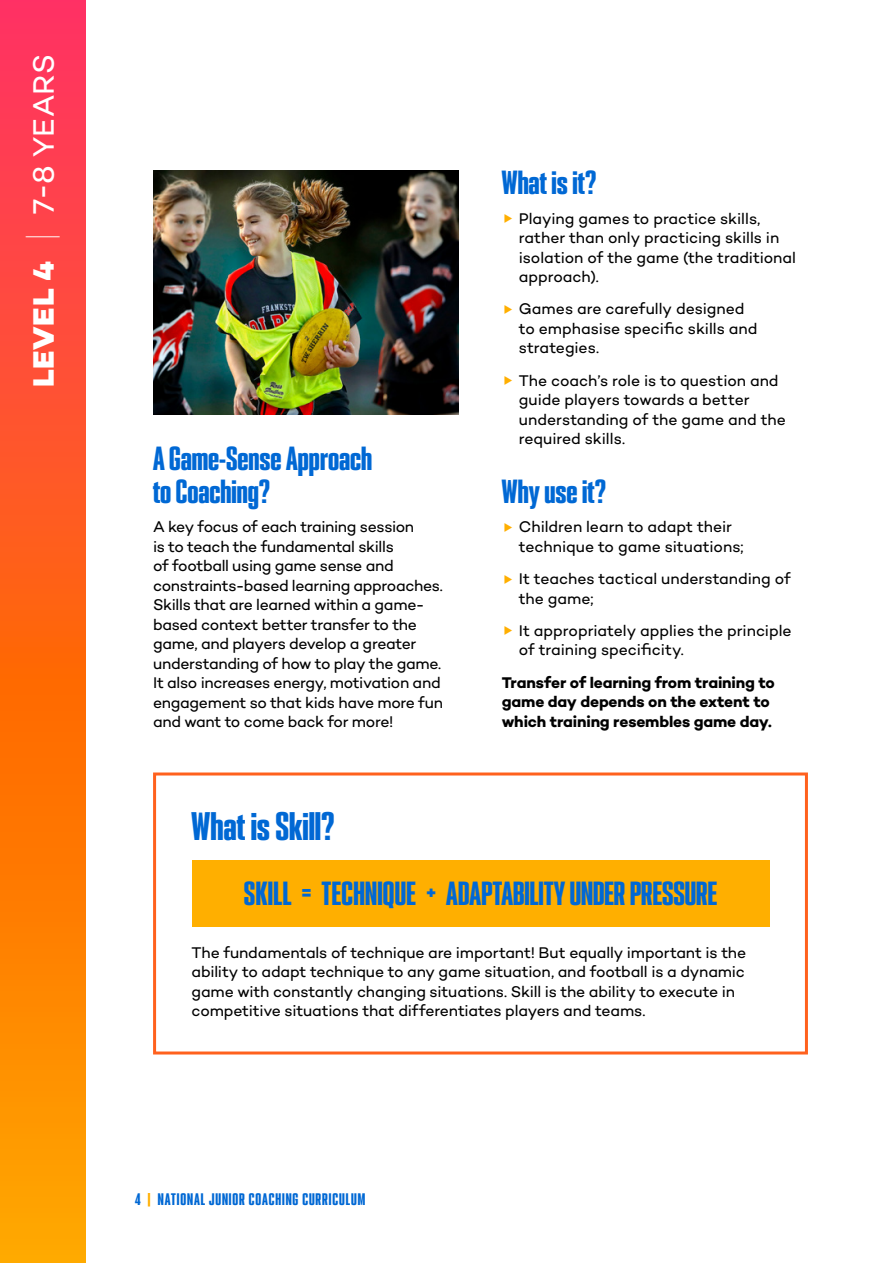
<style>
.page{position:relative;width:893px;height:1263px;background:#fff}
.page>*{position:absolute;margin:0;border:0;box-sizing:border-box;transform-origin:0 0}
.Header_2{font:35.7px "PODIUM Sharp 2.10";letter-spacing:-.005em;color:#0068d4}
.Header_2-2{font:30px/33px "PODIUM Sharp 2.10";letter-spacing:-.005em;color:#0068d4}
.t1{font:30px "Campton";letter-spacing:.01em;color:#fff}
.Body_Copy{font:15.75px/19.5px "Campton";letter-spacing:-.01em;color:#000}
.Body_Copy-2{font:700 15.75px/19.5px "Campton";letter-spacing:-.01em;color:#000}
.t2{font:15px "PODIUM Sharp 2.10";letter-spacing:.06em;color:#0068d4}
.s1{font-weight:800}
.s2{font-family:"Antenna";font-weight:100;font-size:36px}
.s3{color:#ffaf00}
</style>
<div class="page">
<svg style="left:0;top:0;width:85px;height:1263px;background:#ff671e"></svg>
<img style="left:153px;top:170px;width:305px;height:245px">
<div style="left:153px;top:772px;width:655px;height:282px;border:3px solid #ff611e"></div>
<div style="left:192px;top:860px;width:577px;height:66px;background:#ffaf00"></div>
<h2 class="t1" style="left:25px;top:387px;width:334px;rotate:-90deg"><span class="s1">LEVEL 4</span> <span class="s2">|</span> 7-8 YEARS</h2>
<p class="Header_2-2" style="left:153px;top:441px;width:221px">A Game-Sense Approach to Coaching?</p>
<p class="Body_Copy" style="left:153px;top:517px;width:291px">A key focus of each training session<br>is to teach the fundamental skills<br>of football using game sense and constraints-based learning approaches.<br>Skills that are learned within a game&shy;based context better transfer to the game, and players develop a greater understanding of how to play the game.<br>It also increases energy, motivation and engagement so that kids have more fun and want to come back for more!</p>
<p class="Header_2" style="left:192px;top:803px;width:145px">What is Skill?</p>
<p class="Header_2-2" style="left:502px;top:166px;width:96px">What is it?</p>
<p class="Body_Copy" style="left:519px;top:208px;width:279px;text-indent:-17px"><span class="s3">◆</span> Playing games to practice skills, rather than only practicing skills in isolation of the game (the traditional approach).</p>
<p class="Body_Copy" style="left:519px;top:299px;width:240px;text-indent:-17px"><span class="s3">◆</span> Games are carefully designed to emphasise specific skills and strategies.</p>
<p class="Body_Copy" style="left:519px;top:370px;width:269px;text-indent:-17px"><span class="s3">◆</span> The coach’s role is to question and guide players towards a better understanding of the game and the required skills.</p>
<p class="Header_2-2" style="left:502px;top:474px;width:106px">Why use it?</p>
<p class="Body_Copy" style="left:519px;top:517px;width:226px;text-indent:-17px"><span class="s3">◆</span> Children learn to adapt their technique to game situations;</p>
<p class="Body_Copy" style="left:519px;top:568px;width:274px;text-indent:-17px"><span class="s3">◆</span> It teaches tactical understanding of the game;</p>
<p class="Body_Copy" style="left:519px;top:620px;width:274px;text-indent:-17px"><span class="s3">◆</span> It appropriately applies the principle of training specificity.</p>
<p class="Body_Copy-2" style="left:502px;top:672px;width:275px">Transfer of learning from training to game day depends on the extent to which training resembles game day.</p>
<p class="Header_2-2" style="left:244px;top:876px;width:475px">SKILL = TECHNIQUE + ADAPTABILITY UNDER PRESSURE</p>
<p class="Body_Copy" style="left:192px;top:942px;width:556px">The fundamentals of technique are important! But equally important is the ability to adapt technique to any game situation, and football is a dynamic game with constantly changing situations. Skill is the ability to execute in competitive situations that differentiates players and teams.</p>
<p class="t2" style="left:135px;top:1189px;width:232px">4 <span class="s3">|</span> NATIONAL JUNIOR COACHING CURRICULUM</p>
</div>
